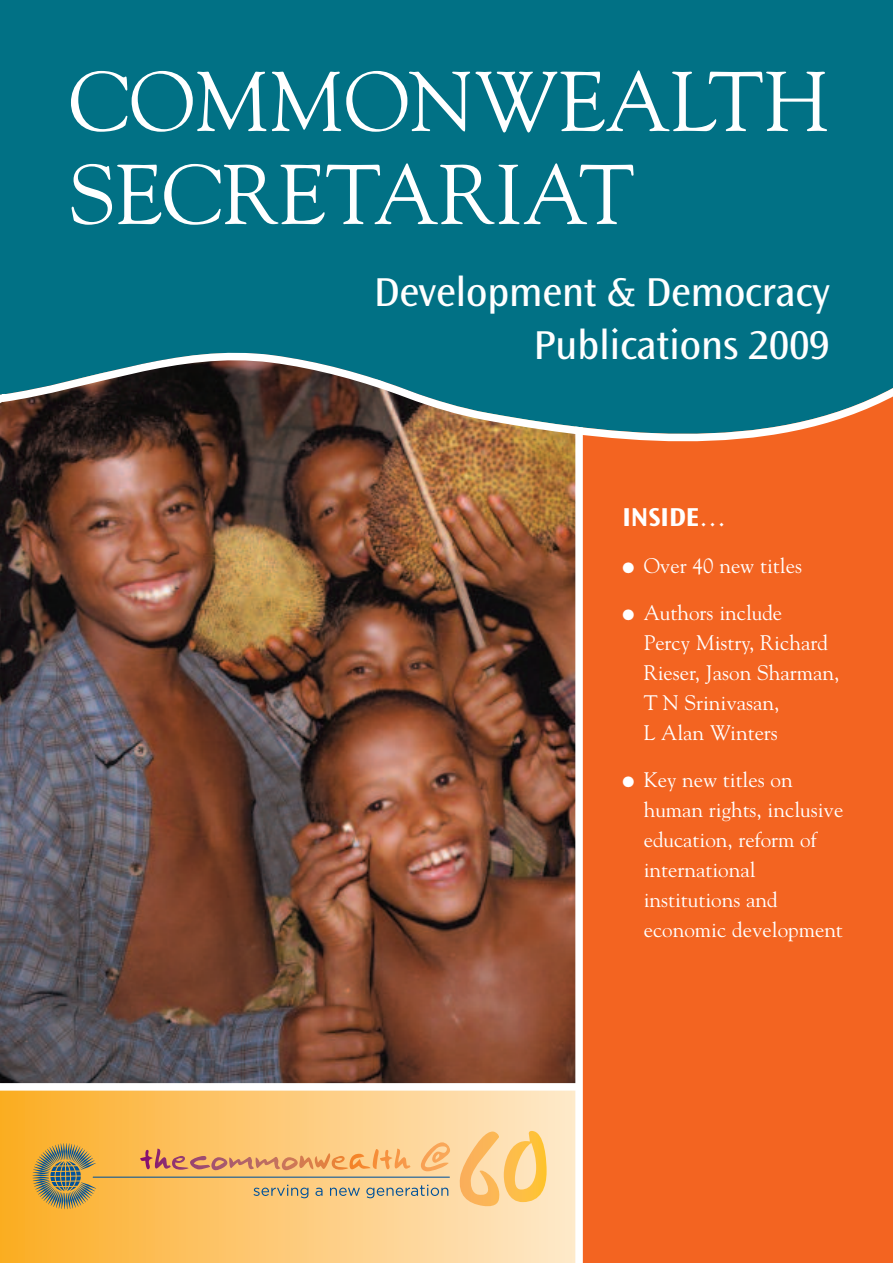
<style>
.page{position:relative;width:893px;height:1263px;background:#fff}
.page>*{position:absolute;margin:0;border:0;box-sizing:border-box;transform-origin:0 0}
.t1{font:84px/93px "Goudy";color:#fff}
.t2{font:42px/52.5px "Ocean Sans MT Book";letter-spacing:-.01em;color:#fff;text-align:right}
.t3{font:700 27px "Ocean Sans MT Book";color:#fff}
.t4{font:21px/30px "Goudy";color:#fff}
.s1{font-weight:400}
</style>
<div class="page">
<img style="left:0;top:462px;width:575px;height:621px">
<div style="left:579px;top:377px;width:314px;height:886px;background:#f36421"></div>
<svg style="left:0;top:1090px;width:575px;height:173px;background:#fcc977"></svg>
<div style="left:575px;top:373px;width:8px;height:890px;background:#fff"></div>
<svg style="left:0;top:0;width:893px;height:462px;background:#126d7b"></svg>
<hr style="left:93px;top:1176px;width:356px;height:2px;background:#01529a">
<svg style="left:33px;top:1143px;width:63px;height:66px;background:#a39059"></svg>
<svg style="left:215px;top:1149px;width:195px;height:21px;background:#f2b571"></svg>
<svg style="left:253px;top:1185px;width:55px;height:13px"></svg>
<svg style="left:315px;top:1188px;width:7px;height:8px"></svg>
<svg style="left:330px;top:1187px;width:30px;height:9px"></svg>
<svg style="left:366px;top:1185px;width:82px;height:13px"></svg>
<h1 class="t1" style="left:69px;top:55px;width:762px">COMMONWEALTH<br>SECRETARIAT</h1>
<h2 class="t2" style="left:374px;top:265px;width:458px">Development &amp; Democracy<br>Publications 2009</h2>
<p class="t3" style="left:622px;top:501px;width:105px">INSIDE<span class="s1">…</span></p>
<p class="t4" style="left:622px;top:550px;width:181px">● Over 40 new titles</p>
<p class="t4" style="left:644px;top:597px;width:197px;text-indent:-21px">● Authors include<br>Percy Mistry, Richard<br>Rieser, Jason Sharman,<br>T N Srinivasan,<br>L Alan Winters</p>
<p class="t4" style="left:644px;top:764px;width:201px;text-indent:-21px">● Key new titles on human rights, inclusive education, reform of international institutions and economic development</p>
</div>
